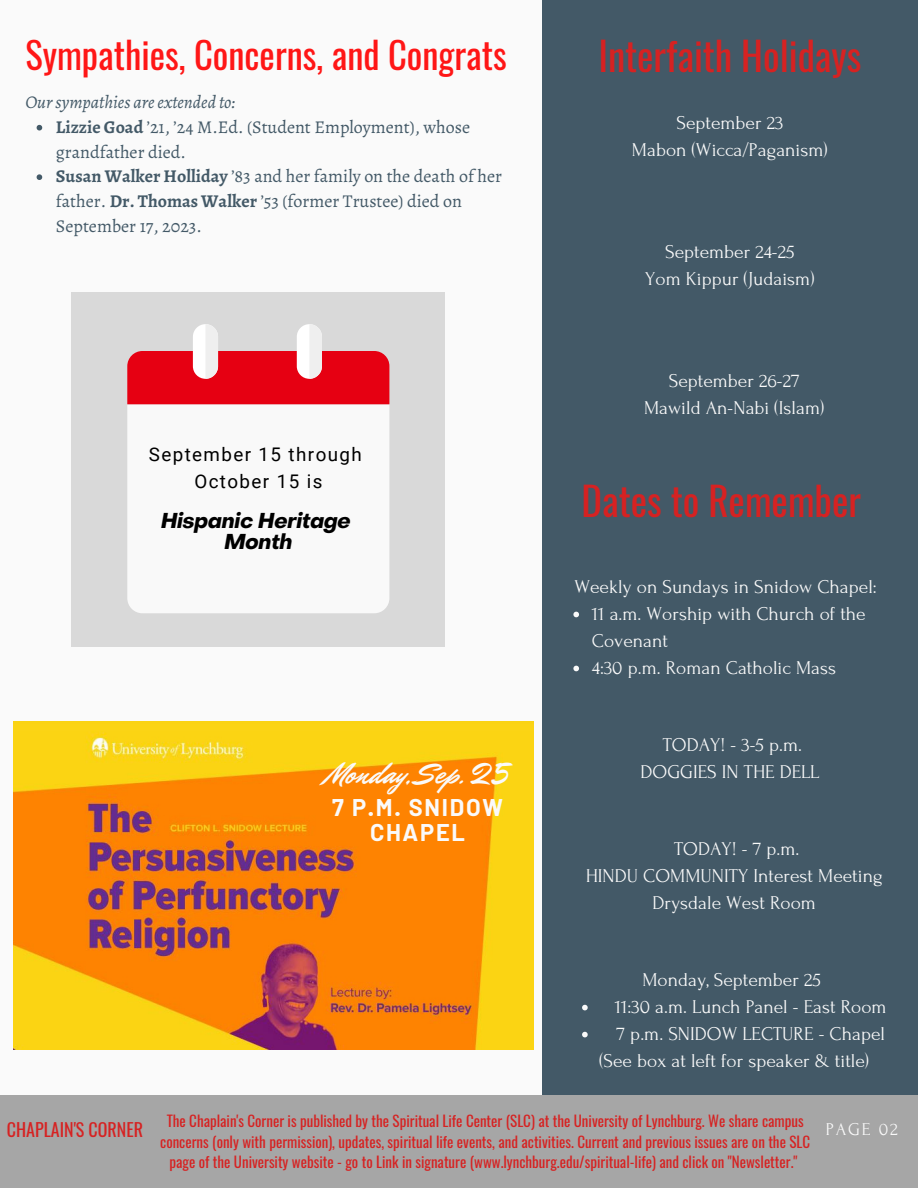
<style>
.page{position:relative;width:918px;height:1188px;background:#fafafa}
.page>*{position:absolute;margin:0;border:0;box-sizing:border-box;transform-origin:0 0}
.t1{font:39px "Oswald";color:#d62222}
.t2{font:36.6px "Oswald";color:#ff1616}
.t3{font:30.6px "Mr Dafoe";color:#fafafa}
.t4{font:700 23.7px/25.3px "Barlow";letter-spacing:.075em;color:#fafafa;text-align:center}
.t5{font:italic 700 21.15px "Object Sans";color:#000}
.t6{font:19.5px/27px "Forum";color:#fafafa}
.t7{font:18.75px "Roboto";letter-spacing:.075em;color:#000}
.t8{font:18px/24.8px "Alegreya";color:#435967}
.t9{font:italic 18px "Alegreya";color:#435967}
.t10{font:18px "Oswald";color:#d62222}
.t11{font:18px "Forum";letter-spacing:.1em;color:#fafafa}
.t12{font:15px/20.2px "Oswald";color:#d62222;text-align:center}
.s1{font-weight:700}
</style>
<div class="page">
<div style="left:0;top:1095px;width:918px;height:92px;background:#a6a6a6"></div>
<div style="left:542px;top:0;width:376px;height:1095px;background:#435967"></div>
<img style="left:13px;top:722px;width:521px;height:328px">
<div style="left:72px;top:292px;width:373px;height:354px;background:#d9d9d9"></div>
<div style="left:127px;top:404px;width:262px;height:209px;background:#f9f9f9"></div>
<svg style="left:127px;top:324px;width:262px;height:80px"></svg>
<svg style="left:582px;top:1005px;width:6px;height:5px"></svg>
<svg style="left:582px;top:1032px;width:6px;height:5px"></svg>
<svg style="left:37px;top:125px;width:5px;height:5px"></svg>
<svg style="left:37px;top:174px;width:5px;height:6px"></svg>
<svg style="left:573px;top:612px;width:6px;height:5px"></svg>
<svg style="left:573px;top:666px;width:6px;height:5px"></svg>
<p class="t2" style="left:25px;top:27px;width:483px">Sympathies, Concerns, and Congrats</p>
<p class="t9" style="left:25px;top:90px;width:212px">Our sympathies are extended to:</p>
<p class="t8" style="left:56px;top:114px;width:416px"><span class="s1">Lizzie Goad</span> ’21, ’24 M.Ed. (Student Employment), whose grandfather died.</p>
<p class="t8" style="left:56px;top:164px;width:448px"><span class="s1">Susan Walker Holliday</span> ’83 and her family on the death of her father. <span class="s1">Dr. Thomas Walker</span> ’53 (former Trustee) died on<br>September 17, 2023.</p>
<p class="t7" style="left:149px;top:444px;width:215px">September 15 through</p>
<p class="t7" style="left:194px;top:471px;width:130px">October 15 is</p>
<p class="t5" style="left:161px;top:512px;width:191px">Hispanic Heritage</p>
<p class="t5" style="left:225px;top:534px;width:69px">Month</p>
<p class="t3" style="left:326px;top:753px;width:185px">Monday, Sep. 25</p>
<p class="t4" style="left:332px;top:794px;width:172px">7 P.M. SNIDOW<br>CHAPEL</p>
<p class="t1" style="left:598px;top:25px;width:265px">Interfaith Holidays</p>
<p class="t6" style="left:676px;top:109px;width:108px">September 23</p>
<p class="t6" style="left:632px;top:136px;width:197px">Mabon (Wicca/Paganism)</p>
<p class="t6" style="left:665px;top:238px;width:131px">September 24-25</p>
<p class="t6" style="left:645px;top:265px;width:171px">Yom Kippur (Judaism)</p>
<p class="t6" style="left:669px;top:367px;width:132px">September 26-27</p>
<p class="t6" style="left:644px;top:394px;width:182px">Mawild An-Nabi (Islam)</p>
<p class="t1" style="left:582px;top:471px;width:281px">Dates to Remember</p>
<p class="t6" style="left:574px;top:573px;width:304px">Weekly on Sundays in Snidow Chapel:</p>
<p class="t6" style="left:592px;top:600px;width:275px">11 a.m. Worship with Church of the<br>Covenant</p>
<p class="t6" style="left:592px;top:654px;width:246px">4:30 p.m. Roman Catholic Mass</p>
<p class="t6" style="left:663px;top:731px;width:141px">TODAY! - 3-5 p.m.</p>
<p class="t6" style="left:641px;top:758px;width:180px">DOGGIES IN THE DELL</p>
<p class="t6" style="left:674px;top:835px;width:127px">TODAY! - 7 p.m.</p>
<p class="t6" style="left:586px;top:862px;width:299px">HINDU COMMUNITY Interest Meeting</p>
<p class="t6" style="left:652px;top:889px;width:165px">Drysdale West Room</p>
<p class="t6" style="left:642px;top:966px;width:180px">Monday, September 25</p>
<p class="t6" style="left:615px;top:993px;width:273px">11:30 a.m. Lunch Panel - East Room</p>
<p class="t6" style="left:617px;top:1020px;width:270px">7 p.m. SNIDOW LECTURE - Chapel</p>
<p class="t6" style="left:599px;top:1047px;width:271px">(See box at left for speaker &amp; title)</p>
<p class="t12" style="left:160px;top:1110px;width:651px">The Chaplain's Corner is published by the Spiritual Life Center (SLC) at the University of Lynchburg. We share campus concerns (only with permission), updates, spiritual life events, and activities. Current and previous issues are on the SLC page of the University website - go to Link in signature (www.lynchburg.edu/spiritual-life) and click on "Newsletter."</p>
<p class="t10" style="left:7px;top:1115px;width:138px">CHAPLAIN'S CORNER</p>
<p class="t11" style="left:826px;top:1120px;width:74px">PAGE 02</p>
</div>
